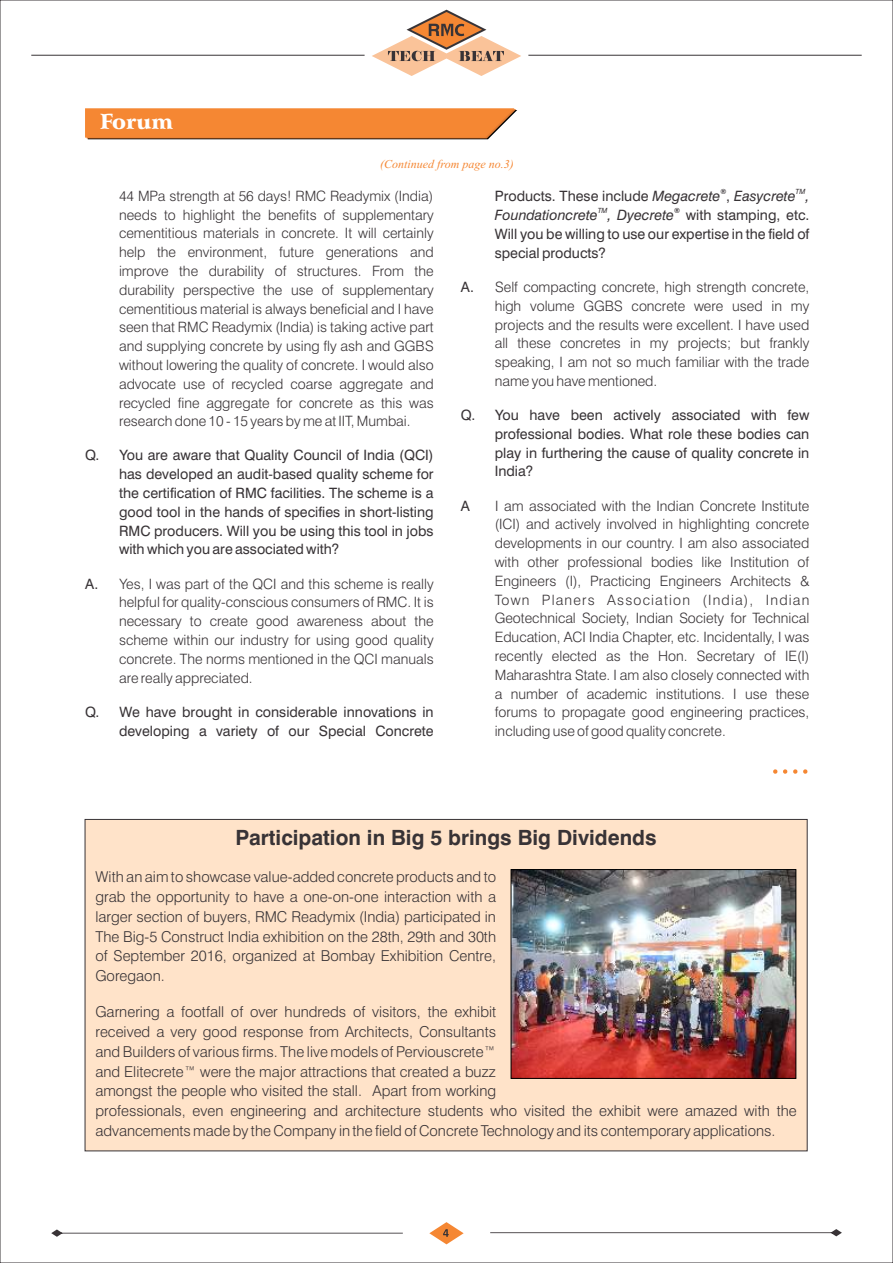
<style>
.page{position:relative;width:893px;height:1263px;background:#fff}
.page>*{position:absolute;margin:0;border:0;box-sizing:border-box;transform-origin:0 0}
.t1{font:700 21px "Swiss 721 BT";color:#383336}
.t2{font:900 21px "Arrus BT";color:#fff}
.t3{font:300 15px/19.8px "Swiss 721 BT";color:#383336;text-align:justify}
.t4{font:300 14.25px/18.8px "Swiss 721 BT";color:#383336;text-align:justify}
.t5{font:14.25px/18.8px "Swiss 721 BT";color:#383336;text-align:justify}
.t6{font:italic 12px "Times New Roman";color:#f58733}
.t7{font:italic 7.2px "Swiss 721 BT";color:#383336}
.t8{font:italic 700 7.2px "Swiss 721 BT";color:#383336}
.s1{font-weight:400}
.s2{font-style:italic}
</style>
<div class="page">
<hr style="left:528px;top:55px;width:334px;height:1px;background:#383336">
<hr style="left:31px;top:55px;width:334px;height:1px;background:#383336">
<svg style="left:372px;top:10px;width:149px;height:66px"></svg>
<svg style="left:51px;top:1229px;width:352px;height:8px"></svg>
<svg style="left:490px;top:1229px;width:352px;height:7px"></svg>
<svg style="left:85px;top:108px;width:432px;height:31px;background:#ef8839"></svg>
<svg style="left:429px;top:1222px;width:35px;height:22px"></svg>
<svg style="left:773px;top:769px;width:4px;height:5px"></svg>
<svg style="left:783px;top:769px;width:4px;height:5px"></svg>
<svg style="left:793px;top:769px;width:4px;height:5px"></svg>
<svg style="left:803px;top:769px;width:4px;height:5px"></svg>
<div style="left:84px;top:818px;width:724px;height:334px;background:#ffe3c9"></div>
<img style="left:513px;top:871px;width:281px;height:206px">
<div style="left:511px;top:869px;width:285px;height:210px;border:1px solid #000"></div>
<h1 class="t2" style="left:100px;top:113px;width:74px">Forum</h1>
<p class="t6" style="left:380px;top:159px;width:135px">(Continued from page no.3)</p>
<p class="t4" style="left:119px;top:188px;width:316px">44 MPa strength at 56 days! RMC Readymix (India) needs to highlight the benefits of supplementary cementitious materials in concrete. It will certainly help the environment, future generations and improve the durability of structures. From the durability perspective the use of supplementary cementitious material is always beneficial and I have seen that RMC Readymix (India) is taking active part and supplying concrete by using fly ash and GGBS without lowering the quality of concrete. I would also advocate use of recycled coarse aggregate and recycled fine aggregate for concrete as this was research done 10 - 15 years by me at IIT, Mumbai.</p>
<p class="t5" style="left:119px;top:447px;width:316px;text-indent:-34px">Q. You are aware that Quality Council of India (QCI) has developed an audit-based quality scheme for the certification of RMC facilities. The scheme is a good tool in the hands of specifies in short-listing RMC producers. Will you be using this tool in jobs with which you are associated with?</p>
<p class="t4" style="left:119px;top:575px;width:316px;text-indent:-34px"><span class="s1">A.</span> Yes, I was part of the QCI and this scheme is really helpful for quality-conscious consumers of RMC. It is necessary to create good awareness about the scheme within our industry for using good quality concrete. The norms mentioned in the QCI manuals are really appreciated.</p>
<p class="t5" style="left:85px;top:704px;width:350px;text-align:right">Q. We have brought in considerable innovations in developing a variety of our Special Concrete</p>
<p class="t8" style="left:720px;top:188px;width:7px">®</p>
<p class="t7" style="left:796px;top:188px;width:11px">TM</p>
<p class="t5" style="left:495px;top:188px;width:316px">Products. These include <span class="s2">Megacrete</span> , <span class="s2">Easycrete ,</span></p>
<p class="t7" style="left:598px;top:208px;width:11px">TM</p>
<p class="t8" style="left:674px;top:208px;width:7px">®</p>
<p class="t5" style="left:495px;top:207px;width:316px"><span class="s2">Foundationcrete , Dyecrete</span> with stamping, etc.<br>Will you be willing to use our expertise in the field of special products?</p>
<p class="t4" style="left:495px;top:279px;width:316px;text-indent:-34px"><span class="s1">A.</span> Self compacting concrete, high strength concrete, high volume GGBS concrete were used in my projects and the results were excellent. I have used all these concretes in my projects; but frankly speaking, I am not so much familiar with the trade name you have mentioned.</p>
<p class="t5" style="left:495px;top:407px;width:316px;text-indent:-34px">Q. You have been actively associated with few professional bodies. What role these bodies can play in furthering the cause of quality concrete in India?</p>
<p class="t5" style="left:461px;top:497px;width:11px">A</p>
<p class="t4" style="left:495px;top:497px;width:316px">I am associated with the Indian Concrete Institute (ICI) and actively involved in highlighting concrete developments in our country. I am also associated with other professional bodies like Institution of Engineers (I), Practicing Engineers Architects &amp; Town Planers Association (India), Indian Geotechnical Society, Indian Society for Technical Education, ACI India Chapter, etc. Incidentally, I was recently elected as the Hon. Secretary of IE(I)<br>Maharashtra State. I am also closely connected with a number of academic institutions. I use these forums to propagate good engineering practices, including use of good quality concrete.</p>
<h1 class="t1" style="left:236px;top:829px;width:422px">Participation in Big 5 brings Big Dividends</h1>
<p class="t3" style="left:95px;top:868px;width:402px">With an aim to showcase value-added concrete products and to grab the opportunity to have a one-on-one interaction with a larger section of buyers, RMC Readymix (India) participated in The Big-5 Construct India exhibition on the 28th, 29th and 30th of September 2016, organized at Bombay Exhibition Centre, Goregaon.</p>
<p class="t3" style="left:95px;top:1003px;width:703px;text-align:left">Garnering a footfall of over hundreds of visitors, the exhibit<br>received a very good response from Architects, Consultants<br>and Builders of various firms. The live models of Perviouscrete™<br>and Elitecrete™ were the major attractions that created a buzz<br>amongst the people who visited the stall. Apart from working<br>professionals, even engineering and architecture students who visited the exhibit were amazed with the advancements made by the Company in the field of Concrete Technology and its contemporary applications.</p>
</div>
